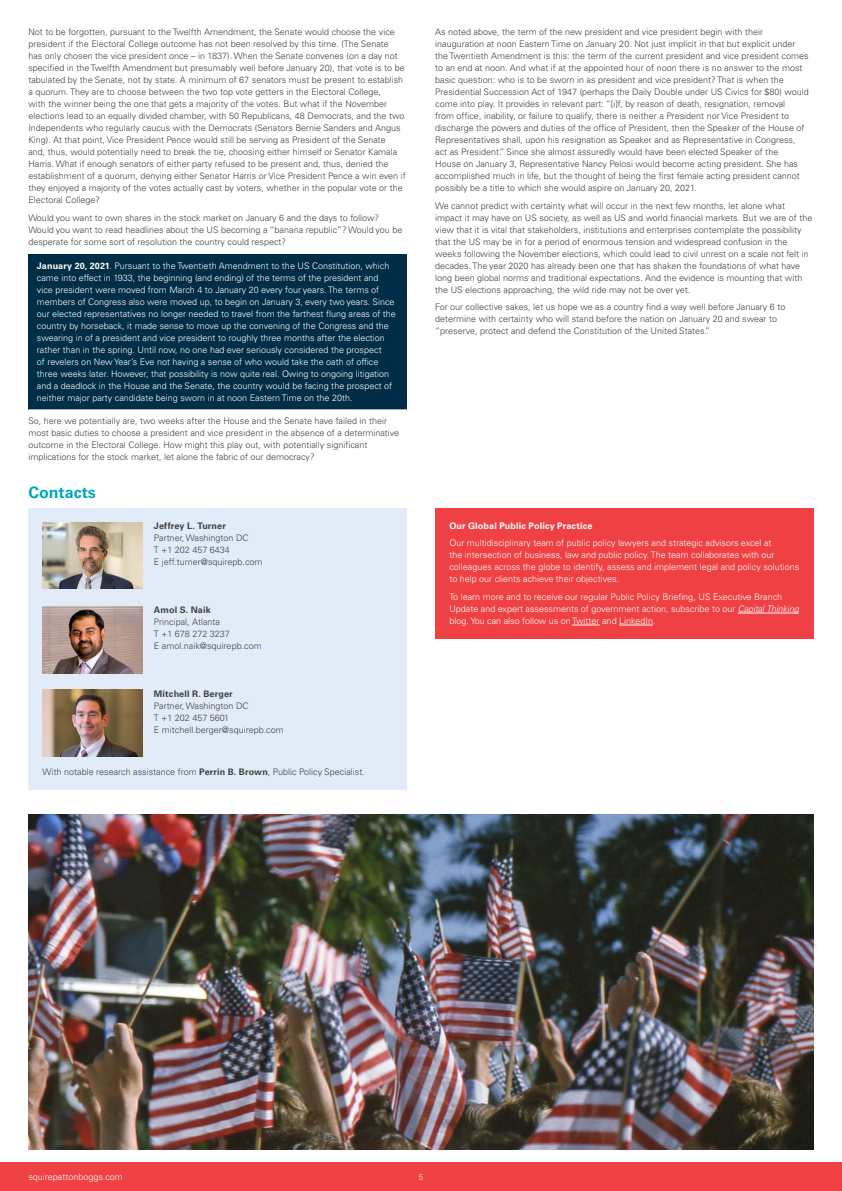
<style>
.page{position:relative;width:842px;height:1191px;background:#fff}
.page>*{position:absolute;margin:0;border:0;box-sizing:border-box;transform-origin:0 0}
.t1{font:700 16px "Univers LTCYR 65";color:#00a9b7}
.t2{font:300 9px/12px "Univers LTCYR 45";color:#414042}
.t3{font:300 9px/12px "Univers LTCYR 45";color:#fff}
.t4{font:700 9px "Univers LTCYR 65";letter-spacing:.015em;color:#414042}
.t5{font:700 9px "Univers LTCYR 65";letter-spacing:.015em;color:#fff}
.t6{font:300 8px "Univers LTCYR 45";color:#fff}
.s1{font-family:"Univers LTCYR 65";font-weight:700}
.s2{font-style:italic}
</style>
<div class="page">
<div style="left:0;top:1162px;width:842px;height:29px;background:#ef4143"></div>
<div style="left:28px;top:254px;width:379px;height:156px;background:#002e46"></div>
<hr style="left:28px;top:409px;width:379px;height:1px;background:#fff">
<div style="left:28px;top:508px;width:379px;height:281px;background:#e1ecf8"></div>
<img style="left:43px;top:522px;width:100px;height:67px">
<img style="left:43px;top:606px;width:100px;height:67px">
<img style="left:43px;top:689px;width:100px;height:67px">
<div style="left:435px;top:508px;width:379px;height:130px;background:#ef4143"></div>
<hr style="left:738px;top:613px;width:61px;height:1px;background:#fff">
<svg style="left:572px;top:625px;width:28px;height:1px"></svg>
<hr style="left:619px;top:625px;width:34px;height:1px;background:#fff">
<img style="left:28px;top:814px;width:786px;height:335px">
<p class="t2" style="left:28px;top:25px;width:379px">Not to be forgotten, pursuant to the Twelfth Amendment, the Senate would choose the vice president if the Electoral College outcome has not been resolved by this time. (The Senate<br>has only chosen the vice president once – in 1837). When the Senate convenes (on a day not specified in the Twelfth Amendment but presumably well before January 20), that vote is to be tabulated by the Senate, not by state. A minimum of 67 senators must be present to establish a quorum. They are to choose between the two top vote getters in the Electoral College,<br>with the winner being the one that gets a majority of the votes. But what if the November elections lead to an equally divided chamber, with 50 Republicans, 48 Democrats, and the two Independents who regularly caucus with the Democrats (Senators Bernie Sanders and Angus King). At that point, Vice President Pence would still be serving as President of the Senate<br>and, thus, would potentially need to break the tie, choosing either himself or Senator Kamala Harris. What if enough senators of either party refused to be present and, thus, denied the establishment of a quorum, denying either Senator Harris or Vice President Pence a win even if they enjoyed a majority of the votes actually cast by voters, whether in the popular vote or the Electoral College?</p>
<p class="t2" style="left:28px;top:211px;width:376px">Would you want to own shares in the stock market on January 6 and the days to follow?<br>Would you want to read headlines about the US becoming a “banana republic”? Would you be desperate for some sort of resolution the country could respect?</p>
<p class="t3" style="left:37px;top:260px;width:361px"><span class="s1">January 20, 2021</span>. Pursuant to the Twentieth Amendment to the US Constitution, which came into effect in 1933, the beginning (and ending) of the terms of the president and vice president were moved from March 4 to January 20 every four years. The terms of members of Congress also were moved up, to begin on January 3, every two years. Since our elected representatives no longer needed to travel from the farthest flung areas of the country by horseback, it made sense to move up the convening of the Congress and the swearing in of a president and vice president to roughly three months after the election rather than in the spring. Until now, no one had ever seriously considered the prospect<br>of revelers on New Year’s Eve not having a sense of who would take the oath of office three weeks later. However, that possibility is now quite real. Owing to ongoing litigation and a deadlock in the House and the Senate, the country would be facing the prospect of neither major party candidate being sworn in at noon Eastern Time on the 20th.</p>
<p class="t2" style="left:28px;top:414px;width:372px">So, here we potentially are, two weeks after the House and the Senate have failed in their most basic duties to choose a president and vice president in the absence of a determinative outcome in the Electoral College. How might this play out, with potentially significant implications for the stock market, let alone the fabric of our democracy?</p>
<h1 class="t1" style="left:28px;top:481px;width:69px">Contacts</h1>
<p class="t4" style="left:154px;top:520px;width:73px">Jeffrey L. Turner</p>
<p class="t2" style="left:154px;top:532px;width:110px">Partner, Washington DC<br>T +1 202 457 6434<br>E jeff.turner@squirepb.com</p>
<p class="t4" style="left:154px;top:604px;width:58px">Amol S. Naik</p>
<p class="t2" style="left:154px;top:616px;width:109px">Principal, Atlanta<br>T +1 678 272 3237<br>E amol.naik@squirepb.com</p>
<p class="t4" style="left:154px;top:688px;width:80px">Mitchell R. Berger</p>
<p class="t2" style="left:154px;top:700px;width:131px">Partner, Washington DC<br>T +1 202 457 5601<br>E mitchell.berger@squirepb.com</p>
<p class="t2" style="left:43px;top:765px;width:324px">With notable research assistance from <span class="s1">Perrin B. Brown</span>, Public Policy Specialist.</p>
<p class="t2" style="left:435px;top:25px;width:375px">As noted above, the term of the new president and vice president begin with their inauguration at noon Eastern Time on January 20. Not just implicit in that but explicit under the Twentieth Amendment is this: the term of the current president and vice president comes to an end at noon. And what if at the appointed hour of noon there is no answer to the most basic question: who is to be sworn in as president and vice president? That is when the Presidential Succession Act of 1947 (perhaps the Daily Double under US Civics for $80) would come into play. It provides in relevant part: “[i]f, by reason of death, resignation, removal<br>from office, inability, or failure to qualify, there is neither a President nor Vice President to discharge the powers and duties of the office of President, then the Speaker of the House of Representatives shall, upon his resignation as Speaker and as Representative in Congress, act as President.” Since she almost assuredly would have been elected Speaker of the<br>House on January 3, Representative Nancy Pelosi would become acting president. She has accomplished much in life, but the thought of being the first female acting president cannot possibly be a title to which she would aspire on January 20, 2021.</p>
<p class="t2" style="left:435px;top:199px;width:379px">We cannot predict with certainty what will occur in the next few months, let alone what impact it may have on US society, as well as US and world financial markets. But we are of the view that it is vital that stakeholders, institutions and enterprises contemplate the possibility that the US may be in for a period of enormous tension and widespread confusion in the weeks following the November elections, which could lead to civil unrest on a scale not felt in decades. The year 2020 has already been one that has shaken the foundations of what have long been global norms and traditional expectations. And the evidence is mounting that with the US elections approaching, the wild ride may not be over yet.</p>
<p class="t2" style="left:435px;top:301px;width:352px">For our collective sakes, let us hope we as a country find a way well before January 6 to determine with certainty who will stand before the nation on January 20 and swear to “preserve, protect and defend the Constitution of the United States.”</p>
<p class="t5" style="left:449px;top:519px;width:145px">Our Global Public Policy Practice</p>
<p class="t3" style="left:449px;top:537px;width:351px">Our multidisciplinary team of public policy lawyers and strategic advisors excel at<br>the intersection of business, law and public policy. The team collaborates with our colleagues across the globe to identify, assess and implement legal and policy solutions to help our clients achieve their objectives.</p>
<p class="t3" style="left:449px;top:590px;width:351px">To learn more and to receive our regular Public Policy Briefing, US Executive Branch<br>Update and expert assessments of government action, subscribe to our <span class="s2">Capital Thinking </span>blog. You can also follow us on Twitter and LinkedIn.</p>
<p class="t3" style="left:28px;top:1170px;width:96px">squirepattonboggs.com</p>
<p class="t6" style="left:419px;top:1172px;width:6px">5</p>
</div>
